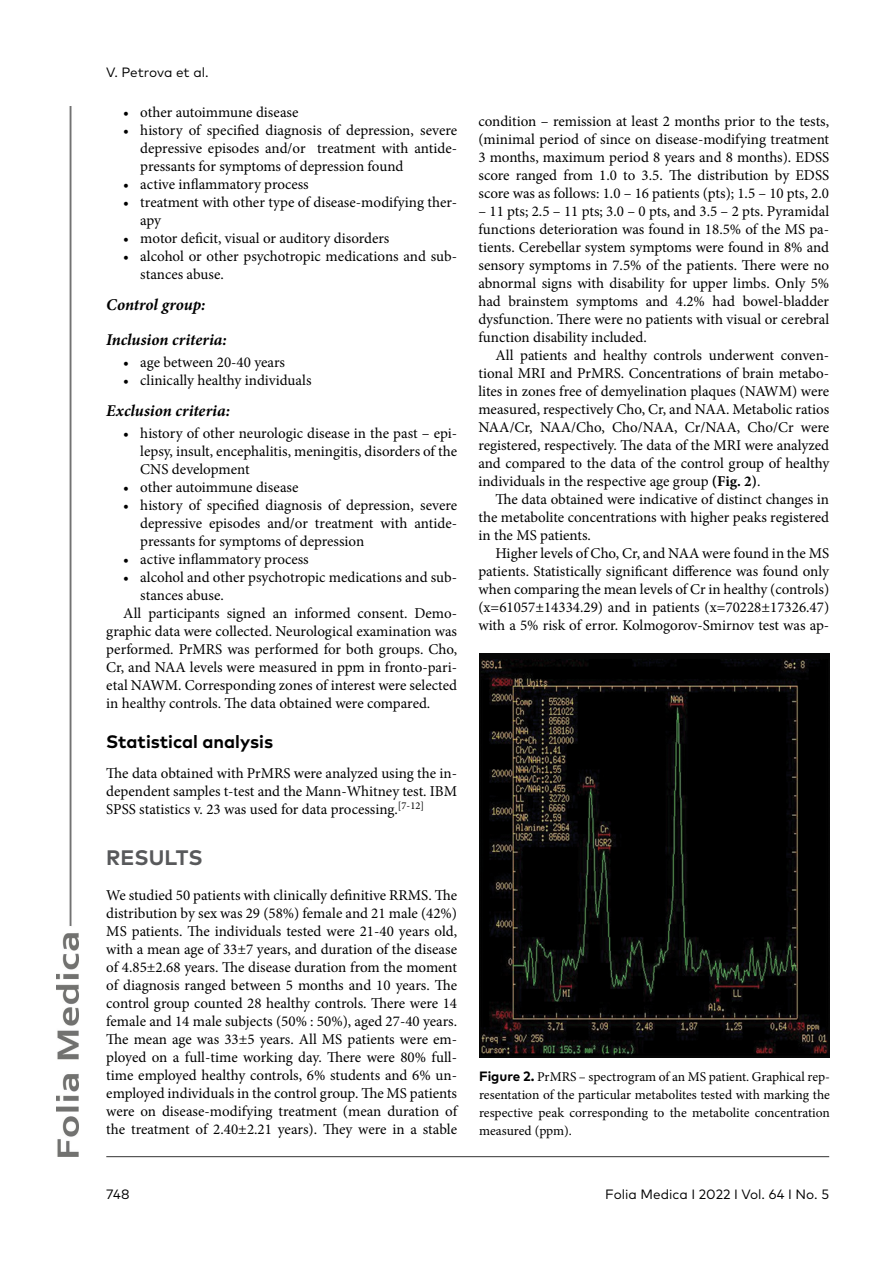
<style>
.page{position:relative;width:893px;height:1263px;background:#fff}
.page>*{position:absolute;margin:0;border:0;box-sizing:border-box;transform-origin:0 0}
.t1{font:700 21px "FF Mark Pro";color:#58595b}
.t2{font:700 18px "FF Mark Pro";color:#000}
.t3{font:italic 700 16.5px/35px "Minion Pro";letter-spacing:-.005em;color:#000}
.t4{font:15px/18px "Minion Pro";color:#000;text-align:justify}
.t5{font:13.5px/18px "Minion Pro";letter-spacing:-.005em;color:#000;text-align:justify}
.t6{font:13.5px "FF Mark Pro";color:#000}
.s1{font-weight:700}
.s2{font-family:"FF Mark Pro";font-weight:700}
</style>
<div class="page">
<img style="left:57px;top:106px;width:22px;height:1051px">
<hr style="left:106px;top:1156px;width:723px;height:1px;background:#333">
<img style="left:479px;top:653px;width:351px;height:405px">
<p class="t6" style="left:106px;top:62px;width:104px">V. Petrova et al.</p>
<p class="t4" style="left:123px;top:103px;width:177px">• other autoimmune disease</p>
<p class="t4" style="left:140px;top:121px;width:318px;text-indent:-17px">• history of specified diagnosis of depression, severe depressive episodes and/or treatment with antide&shy;pressants for symptoms of depression found</p>
<p class="t4" style="left:123px;top:175px;width:187px">• active inflammatory process</p>
<p class="t4" style="left:140px;top:193px;width:318px;text-indent:-17px">• treatment with other type of disease-modifying ther&shy;apy</p>
<p class="t4" style="left:123px;top:229px;width:268px">• motor deficit, visual or auditory disorders</p>
<p class="t4" style="left:140px;top:247px;width:318px;text-indent:-17px">• alcohol or other psychotropic medications and sub&shy;stances abuse.</p>
<p class="t3" style="left:106px;top:287px;width:122px">Control group:<br>Inclusion criteria:</p>
<p class="t4" style="left:123px;top:354px;width:163px">• age between 20-40 years</p>
<p class="t4" style="left:123px;top:372px;width:190px">• clinically healthy individuals</p>
<p class="t3" style="left:106px;top:393px;width:125px">Exclusion criteria:</p>
<p class="t4" style="left:140px;top:425px;width:318px;text-indent:-17px">• history of other neurologic disease in the past – epi&shy;lepsy, insult, encephalitis, meningitis, disorders of the CNS development</p>
<p class="t4" style="left:123px;top:479px;width:177px">• other autoimmune disease</p>
<p class="t4" style="left:140px;top:497px;width:318px;text-indent:-17px">• history of specified diagnosis of depression, severe depressive episodes and/or treatment with antide&shy;pressants for symptoms of depression</p>
<p class="t4" style="left:123px;top:551px;width:187px">• active inflammatory process</p>
<p class="t4" style="left:123px;top:569px;width:335px">• alcohol and other psychotropic medications and sub-</p>
<p class="t4" style="left:140px;top:587px;width:85px">stances abuse.</p>
<p class="t4" style="left:123px;top:605px;width:335px">All participants signed an informed consent. Demo-</p>
<p class="t4" style="left:106px;top:623px;width:352px">graphic data were collected. Neurological examination was</p>
<p class="t4" style="left:106px;top:641px;width:352px">performed. PrMRS was performed for both groups. Cho,</p>
<p class="t4" style="left:106px;top:659px;width:352px">Cr, and NAA levels were measured in ppm in fronto-pari-</p>
<p class="t4" style="left:106px;top:677px;width:352px">etal NAWM. Corresponding zones of interest were selected</p>
<p class="t4" style="left:106px;top:695px;width:326px">in healthy controls. The data obtained were compared.</p>
<p class="t2" style="left:106px;top:727px;width:168px">Statistical analysis</p>
<p class="t4" style="left:106px;top:765px;width:352px">The data obtained with PrMRS were analyzed using the in&shy;dependent samples t-test and the Mann-Whitney test. IBM SPSS statistics v. 23 was used for data processing.<sup>[7-12]</sup></p>
<h1 class="t1" style="left:106px;top:842px;width:98px">RESULTS</h1>
<p class="t4" style="left:106px;top:886px;width:352px">We studied 50 patients with clinically definitive RRMS. The distribution by sex was 29 (58%) female and 21 male (42%)<br>MS patients. The individuals tested were 21-40 years old, with a mean age of 33±7 years, and duration of the disease of 4.85±2.68 years. The disease duration from the moment of diagnosis ranged between 5 months and 10 years. The control group counted 28 healthy controls. There were 14 female and 14 male subjects (50% : 50%), aged 27-40 years.<br>The mean age was 33±5 years. All MS patients were em&shy;ployed on a full-time working day. There were 80% full&shy;time employed healthy controls, 6% students and 6% un&shy;employed individuals in the control group. The MS patients were on disease-modifying treatment (mean duration of the treatment of 2.40±2.21 years). They were in a stable</p>
<p class="t4" style="left:478px;top:112px;width:352px">condition – remission at least 2 months prior to the tests, (minimal period of since on disease-modifying treatment 3 months, maximum period 8 years and 8 months). EDSS score ranged from 1.0 to 3.5. The distribution by EDSS score was as follows: 1.0 – 16 patients (pts); 1.5 – 10 pts, 2.0</p>
<p class="t4" style="left:478px;top:202px;width:352px">– 11 pts; 2.5 – 11 pts; 3.0 – 0 pts, and 3.5 – 2 pts. Pyramidal functions deterioration was found in 18.5% of the MS pa&shy;tients. Cerebellar system symptoms were found in 8% and sensory symptoms in 7.5% of the patients. There were no abnormal signs with disability for upper limbs. Only 5% had brainstem symptoms and 4.2% had bowel-bladder dysfunction. There were no patients with visual or cerebral function disability included.</p>
<p class="t4" style="left:478px;top:346px;width:352px;text-indent:17px">All patients and healthy controls underwent conven&shy;tional MRI and PrMRS. Concentrations of brain metabo&shy;lites in zones free of demyelination plaques (NAWM) were measured, respectively Cho, Cr, and NAA. Metabolic ratios NAA/Cr, NAA/Cho, Cho/NAA, Cr/NAA, Cho/Cr were registered, respectively. The data of the MRI were analyzed and compared to the data of the control group of healthy individuals in the respective age group <span class="s1">(Fig. 2)</span>.</p>
<p class="t4" style="left:478px;top:490px;width:352px;text-indent:17px">The data obtained were indicative of distinct changes in the metabolite concentrations with higher peaks registered in the MS patients.</p>
<p class="t4" style="left:478px;top:544px;width:352px;text-indent:17px">Higher levels of Cho, Cr, and NAA were found in the MS patients. Statistically significant difference was found only when comparing the mean levels of Cr in healthy (controls) (х=61057±14334.29) and in patients (х=70228±17326.47) with a 5% risk of error. Kolmogorov-Smirnov test was ap-</p>
<p class="t5" style="left:479px;top:1068px;width:352px"><span class="s2">Figure 2.</span> PrMRS – spectrogram of an MS patient. Graphical rep&shy;resentation of the particular metabolites tested with marking the respective peak corresponding to the metabolite concentration measured (ppm).</p>
<p class="t6" style="left:106px;top:1184px;width:25px">748</p>
<p class="t6" style="left:605px;top:1184px;width:225px">Folia Medica I 2022 I Vol. 64 I No. 5</p>
</div>
